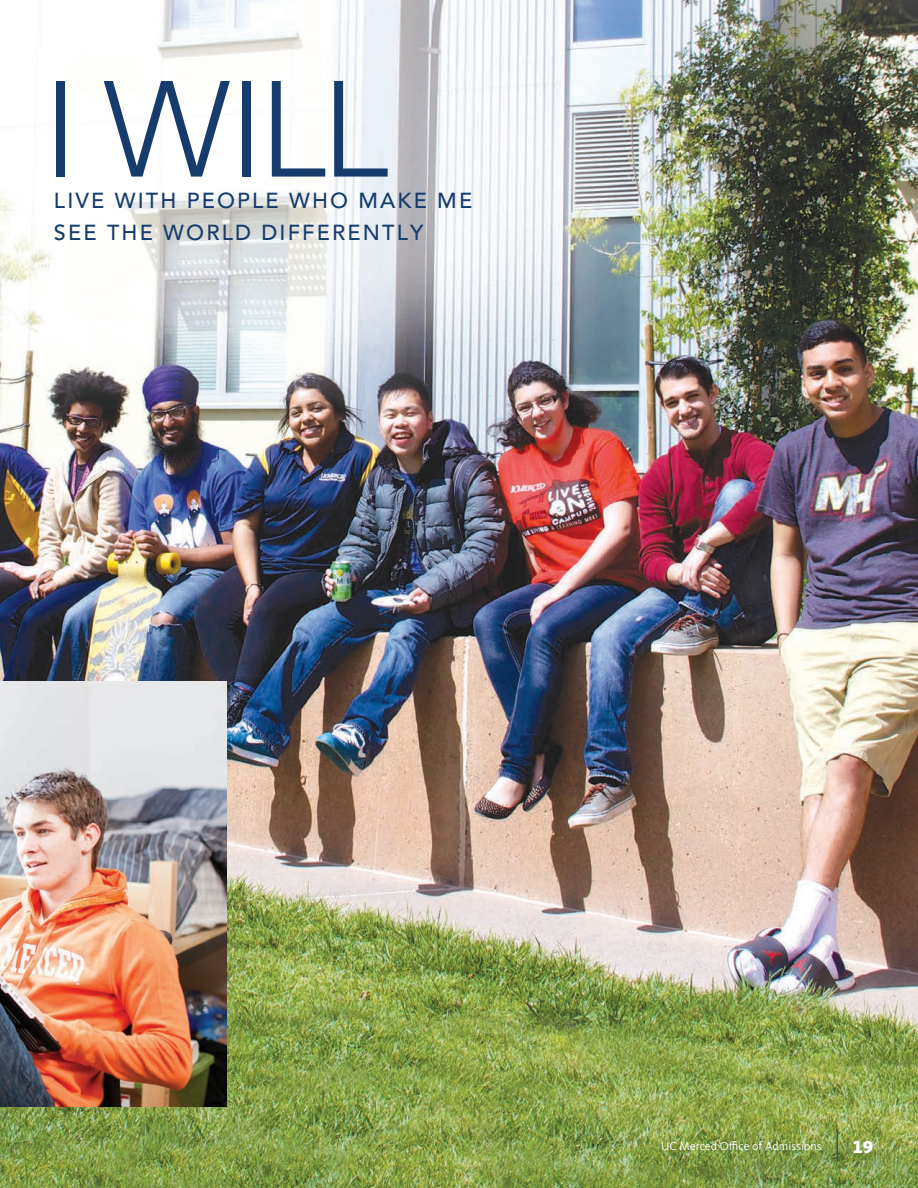
<style>
.page{position:relative;width:918px;height:1188px;background:#fff}
.page>*{position:absolute;margin:0;border:0;box-sizing:border-box;transform-origin:0 0}
.t1{font:500 21.6px/31.5px "Avenir LT Std";letter-spacing:.1em;color:#163c6d}
.t2{font:900 18px "Kievit Offc Pro";color:#fff}
.t3{font:12px "Kievit Offc Pro";color:#fff}
</style>
<div class="page">
<img style="left:0;top:0;width:918px;height:1188px">
<hr style="left:837px;top:1130px;width:1px;height:31px;background:#163c6d">
<div style="left:56px;top:81px;width:9px;height:96px;background:#163c6d"></div>
<svg style="left:104px;top:81px;width:126px;height:96px"></svg>
<div style="left:242px;top:81px;width:9px;height:96px;background:#163c6d"></div>
<svg style="left:272px;top:81px;width:53px;height:96px"></svg>
<svg style="left:334px;top:81px;width:54px;height:96px"></svg>
<img style="left:1px;top:682px;width:226px;height:425px">
<img style="left:0;top:682px;width:1px;height:425px">
<p class="t1" style="left:54px;top:185px;width:420px">LIVE WITH PEOPLE WHO MAKE ME<br>SEE THE WORLD DIFFERENTLY</p>
<p class="t3" style="left:661px;top:1139px;width:162px">UC Merced Office of Admissions</p>
<p class="t2" style="left:853px;top:1136px;width:22px">19</p>
</div>
